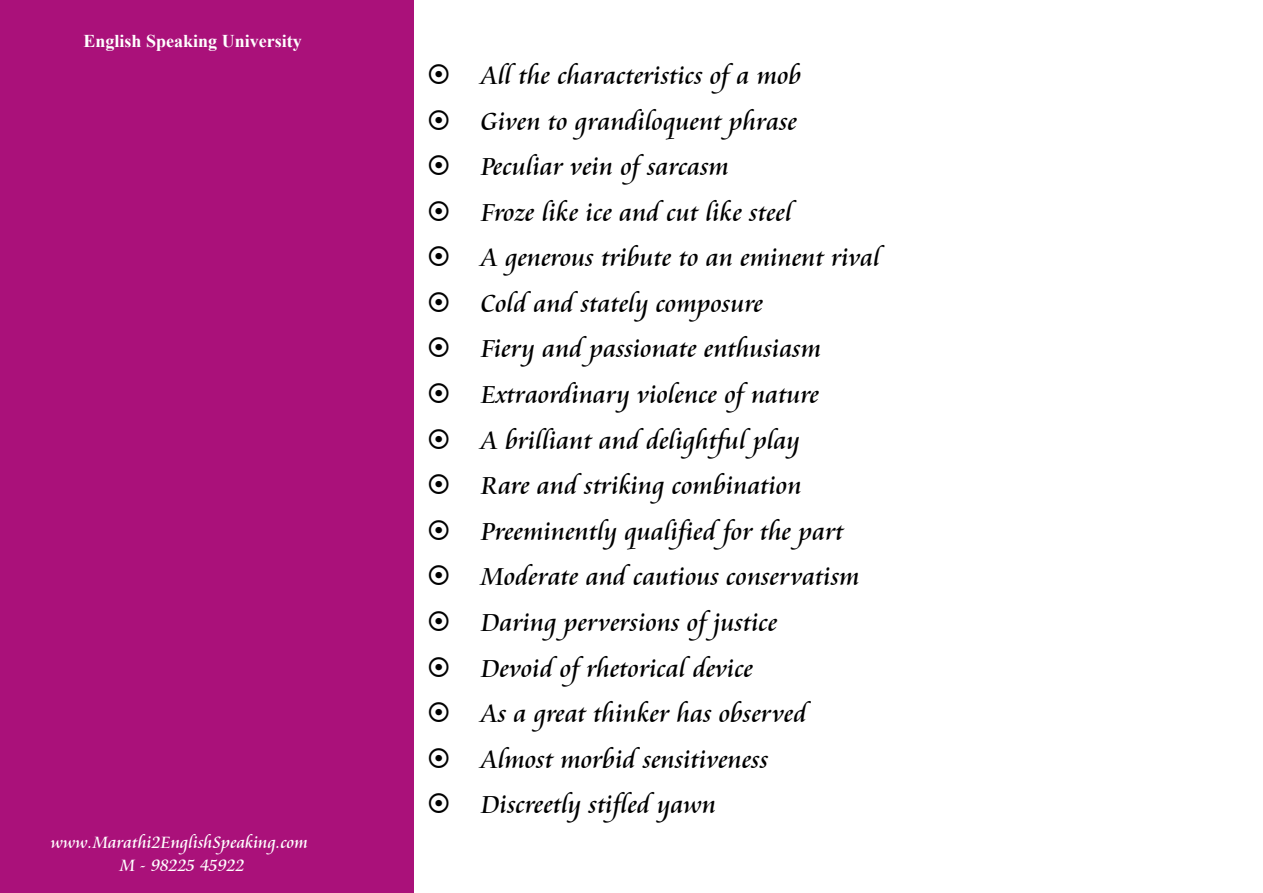
<style>
.page{position:relative;width:1263px;height:893px;background:#fff}
.page>*{position:absolute;margin:0;border:0;box-sizing:border-box;transform-origin:0 0}
.t1{font:27px "Cataneo BT";color:#000}
.t2{font:18px/23.4px "Cataneo BT";color:#fff;text-align:center}
.t3{font:700 18px "Times New Roman";color:#fff}
</style>
<div class="page">
<div style="left:0;top:0;width:414px;height:893px;background:#aa117a"></div>
<p class="t3" style="left:83px;top:34px;width:220px">English Speaking University</p>
<p class="t2" style="left:51px;top:832px;width:259px">www.Marathi2EnglishSpeaking.com<br>M - 98225 45922</p>
<p class="t1" style="left:427px;top:63px;width:376px">▪ All the characteristics ofa mob</p>
<p class="t1" style="left:427px;top:108px;width:372px">▪ Given to grandiloquent phrase</p>
<p class="t1" style="left:427px;top:154px;width:304px">▪ Peculiar vein ofsarcasm</p>
<p class="t1" style="left:427px;top:199px;width:367px">▪ Froze like ice and cut like steel</p>
<p class="t1" style="left:427px;top:245px;width:455px">▪ A generous tribute to an eminent rival</p>
<p class="t1" style="left:427px;top:291px;width:338px">▪ Cold and stately composure</p>
<p class="t1" style="left:427px;top:336px;width:396px">▪ Fiery and passionate enthusiasm</p>
<p class="t1" style="left:427px;top:382px;width:394px">▪ Extraordinary violence ofnature</p>
<p class="t1" style="left:427px;top:427px;width:375px">▪ A brilliant and delightful play</p>
<p class="t1" style="left:427px;top:473px;width:377px">▪ Rare and striking combination</p>
<p class="t1" style="left:427px;top:519px;width:418px">▪ Preeminently qualified for the part</p>
<p class="t1" style="left:427px;top:564px;width:435px">▪ Moderate and cautious conservatism</p>
<p class="t1" style="left:427px;top:610px;width:352px">▪ Daring perversions ofjustice</p>
<p class="t1" style="left:427px;top:655px;width:328px">▪ Devoid ofrhetorical device</p>
<p class="t1" style="left:427px;top:701px;width:381px">▪ As a great thinker has observed</p>
<p class="t1" style="left:427px;top:746px;width:343px">▪ Almost morbid sensitiveness</p>
<p class="t1" style="left:427px;top:792px;width:291px">▪ Discreetly stifled yawn</p>
</div>
